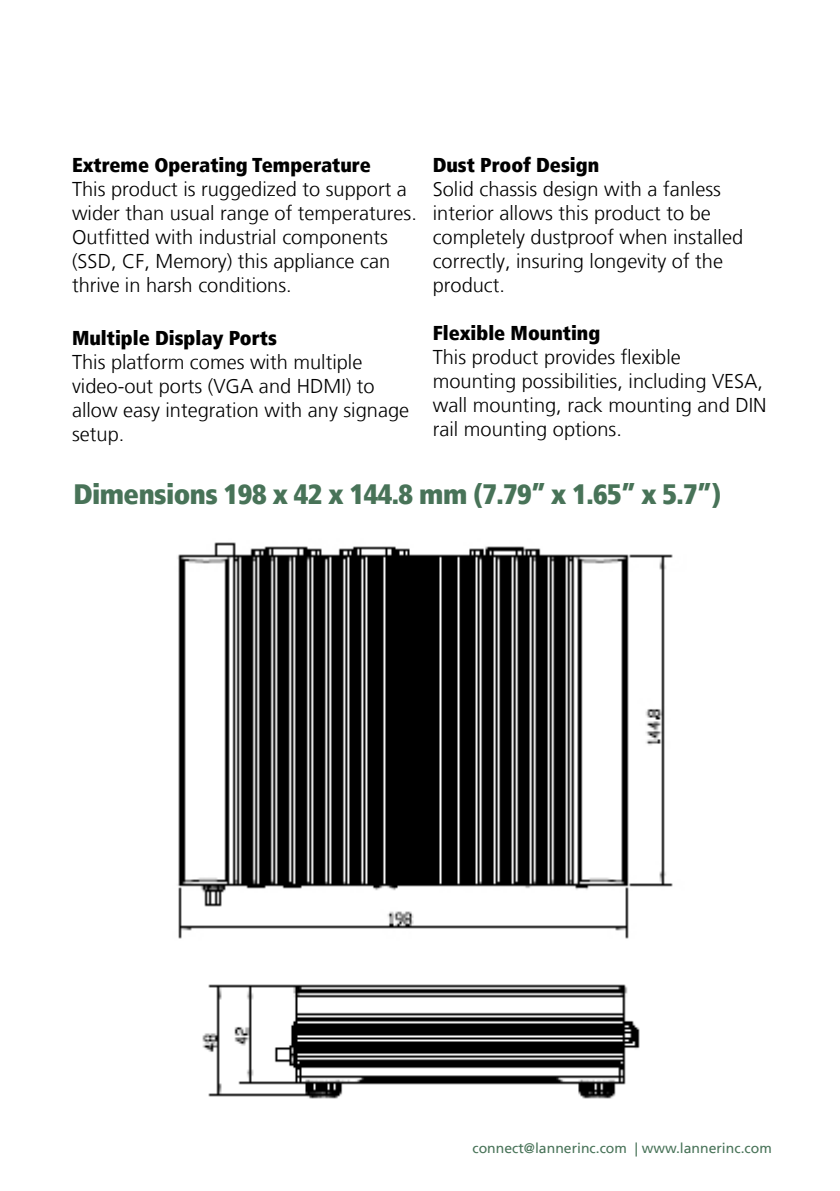
<style>
.page{position:relative;width:840px;height:1191px;background:#fff}
.page>*{position:absolute;margin:0;border:0;box-sizing:border-box;transform-origin:0 0}
.t1{font:900 condensed 28px "Frutiger LT";letter-spacing:-.02em;color:#487358}
.t2{font:300 20px/24px "Frutiger LT";color:#000}
.t3{font:900 condensed 20px "Frutiger LT";color:#000}
.t4{font:14px "Frutiger LT";color:#487358}
</style>
<div class="page">
<img style="left:202px;top:984px;width:438px;height:115px">
<img style="left:177px;top:542px;width:496px;height:397px">
<p class="t3" style="left:72px;top:153px;width:300px">Extreme Operating Temperature</p>
<p class="t2" style="left:72px;top:178px;width:346px">This product is ruggedized to support a wider than usual range of temperatures.<br>Outfitted with industrial components (SSD, CF, Memory) this appliance can thrive in harsh conditions.</p>
<p class="t3" style="left:72px;top:326px;width:206px">Multiple Display Ports</p>
<p class="t2" style="left:72px;top:350px;width:338px">This platform comes with multiple video-out ports (VGA and HDMI) to allow easy integration with any signage setup.</p>
<p class="t3" style="left:432px;top:153px;width:168px">Dust Proof Design</p>
<p class="t2" style="left:432px;top:178px;width:312px">Solid chassis design with a fanless interior allows this product to be completely dustproof when installed correctly, insuring longevity of the product.</p>
<p class="t3" style="left:432px;top:321px;width:169px">Flexible Mounting</p>
<p class="t2" style="left:432px;top:346px;width:335px">This product provides flexible mounting possibilities, including VESA, wall mounting, rack mounting and DIN rail mounting options.</p>
<h1 class="t1" style="left:73px;top:477px;width:648px">Dimensions 198 x 42 x 144.8 mm (7.79” x 1.65” x 5.7”)</h1>
<p class="t4" style="left:472px;top:1140px;width:300px">connect@lannerinc.com | www.lannerinc.com</p>
</div>
